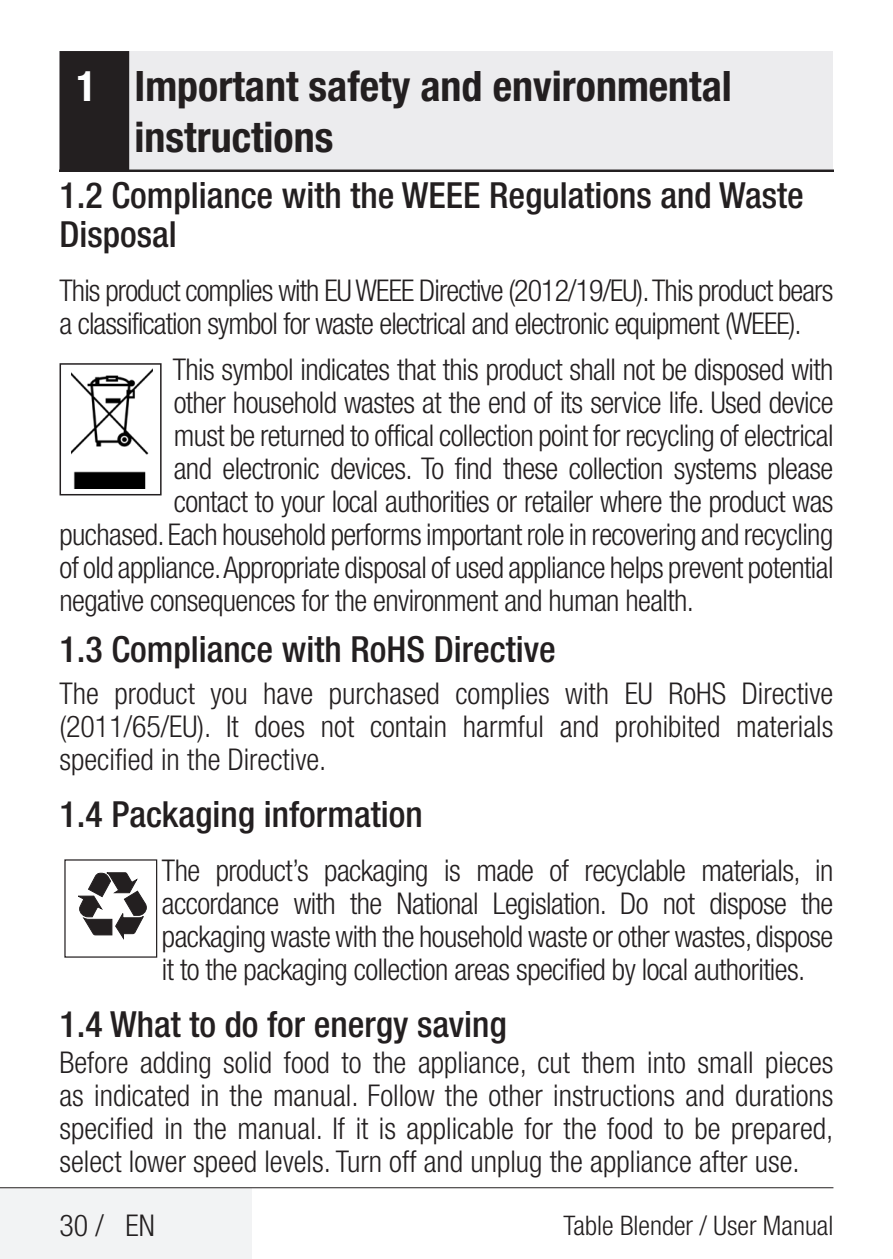
<style>
.page{position:relative;width:893px;height:1259px;background:#fff}
.page>*{position:absolute;margin:0;border:0;box-sizing:border-box;transform-origin:0 0}
.t1{font:700 condensed 42px/50.4px "Helvetica Neue LT Pro";color:#231f20}
.Alt_Baslik_Icerik{font:500 condensed 36px/39px "Helvetica Neue LT Pro";color:#231f20}
.Duz_Metin{font:300 condensed 30px/33px "Helvetica Neue LT Pro";letter-spacing:-.02em;color:#231f20;text-align:justify}
.t2{font:300 condensed 27px "Helvetica Neue LT Pro";color:#231f20}
.s1{color:#fff}
</style>
<div class="page">
<div style="left:0;top:1187px;width:252px;height:72px;background:#f2f3f4"></div>
<hr style="left:0;top:1187px;width:833px;height:1px;background:#231f20">
<div style="left:60px;top:51px;width:773px;height:121px;background:#ececee"></div>
<hr style="left:60px;top:170px;width:773px;height:2px;background:#231f20">
<div style="left:61px;top:53px;width:67px;height:117px;background:#231f20"></div>
<div style="left:60px;top:51px;width:69px;height:121px;border:3px solid #231f20"></div>
<img style="left:72px;top:368px;width:81px;height:120px">
<div style="left:60px;top:363px;width:102px;height:132px;border:2px solid #231f20"></div>
<svg style="left:78px;top:872px;width:69px;height:68px"></svg>
<h1 class="t1" style="left:135px;top:61px;width:599px;text-indent:-58px"><span class="s1">1</span> Important safety and environmental instructions</h1>
<p class="Alt_Baslik_Icerik" style="left:60px;top:175px;width:746px">1.2 Compliance with the WEEE Regulations and Waste<br>Disposal</p>
<p class="Duz_Metin" style="left:60px;top:274px;width:775px">This product complies with EU WEEE Directive (2012/19/EU). This product bears a classification symbol for waste electrical and electronic equipment (WEEE).</p>
<p class="Duz_Metin" style="left:173px;top:353px;width:662px">This symbol indicates that this product shall not be disposed with</p>
<p class="Duz_Metin" style="left:174px;top:386px;width:661px">other household wastes at the end of its service life. Used device</p>
<p class="Duz_Metin" style="left:174px;top:419px;width:661px">must be returned to offical collection point for recycling of electrical</p>
<p class="Duz_Metin" style="left:174px;top:452px;width:661px">and electronic devices. To find these collection systems please</p>
<p class="Duz_Metin" style="left:174px;top:485px;width:661px">contact to your local authorities or retailer where the product was</p>
<p class="Duz_Metin" style="left:60px;top:518px;width:775px">puchased. Each household performs important role in recovering and recycling</p>
<p class="Duz_Metin" style="left:60px;top:551px;width:775px">of old appliance. Appropriate disposal of used appliance helps prevent potential</p>
<p class="Duz_Metin" style="left:60px;top:584px;width:636px">negative consequences for the environment and human health.</p>
<p class="Alt_Baslik_Icerik" style="left:60px;top:629px;width:498px">1.3 Compliance with RoHS Directive</p>
<p class="Duz_Metin" style="left:60px;top:677px;width:775px">The product you have purchased complies with EU RoHS Directive (2011/65/EU). It does not contain harmful and prohibited materials specified in the Directive.</p>
<p class="Alt_Baslik_Icerik" style="left:60px;top:794px;width:365px">1.4 Packaging information</p>
<p class="Duz_Metin" style="left:162px;top:854px;width:673px">The product’s packaging is made of recyclable materials, in accordance with the National Legislation. Do not dispose the packaging waste with the household waste or other wastes, dispose it to the packaging collection areas specified by local authorities.</p>
<p class="Alt_Baslik_Icerik" style="left:60px;top:1004px;width:449px">1.4 What to do for energy saving</p>
<p class="Duz_Metin" style="left:60px;top:1046px;width:775px">Before adding solid food to the appliance, cut them into small pieces as indicated in the manual. Follow the other instructions and durations specified in the manual. If it is applicable for the food to be prepared, select lower speed levels. Turn off and unplug the appliance after use.</p>
<p class="Duz_Metin" style="left:60px;top:1209px;width:97px">30 / EN</p>
<p class="t2" style="left:563px;top:1209px;width:271px">Table Blender / User Manual</p>
</div>
